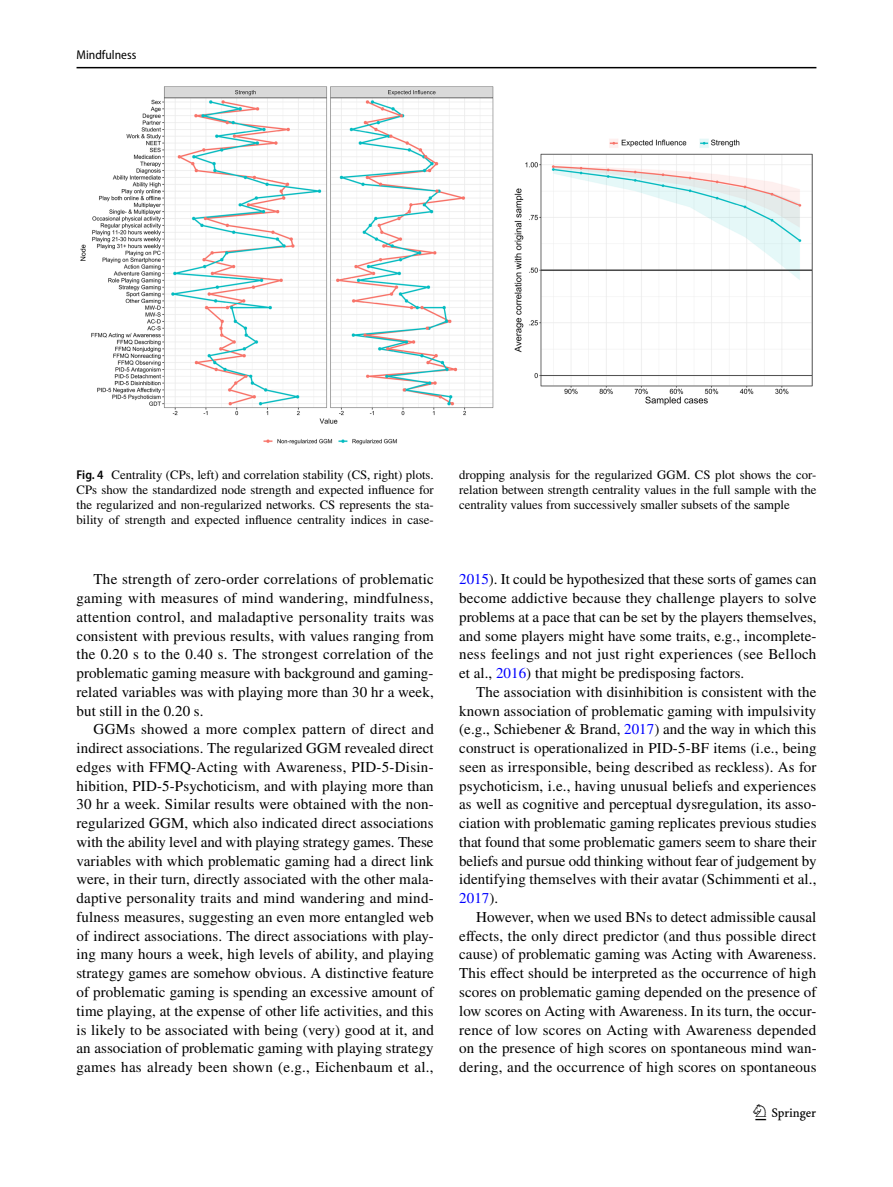
<style>
.page{position:relative;width:893px;height:1187px;background:#fff}
.page>*{position:absolute;margin:0;border:0;box-sizing:border-box;transform-origin:0 0}
.t1{font:22.5px "Springnew Regular 3";color:#000}
.t2{font:15px/18.8px "STIX";letter-spacing:.005em;color:#000;text-align:justify}
.t3{font:12.75px/15px "STIX";color:#000;text-align:justify}
.t4{font:semi-condensed 12.75px "Myriad Pro";color:#000}
.s1{font-family:"Myriad Pro";font-weight:600;font-stretch:semi-condensed}
.s2{color:#00f}
</style>
<div class="page">
<hr style="left:77px;top:67px;width:739px;height:1px;background:#000">
<img style="left:81px;top:87px;width:731px;height:357px">
<p class="t4" style="left:77px;top:48px;width:61px">Mindfulness</p>
<p class="t3" style="left:77px;top:468px;width:359px"><span class="s1">Fig. 4</span> Centrality (CPs, left) and correlation stability (CS, right) plots.<br>CPs show the standardized node strength and expected influence for the regularized and non-regularized networks. CS represents the sta&shy;bility of strength and expected influence centrality indices in case-</p>
<p class="t3" style="left:459px;top:468px;width:359px">dropping analysis for the regularized GGM. CS plot shows the cor&shy;relation between strength centrality values in the full sample with the centrality values from successively smaller subsets of the sample</p>
<p class="t2" style="left:77px;top:571px;width:359px;text-indent:17px">The strength of zero-order correlations of problematic gaming with measures of mind wandering, mindfulness, attention control, and maladaptive personality traits was consistent with previous results, with values ranging from the 0.20 s to the 0.40 s. The strongest correlation of the problematic gaming measure with background and gaming&shy;related variables was with playing more than 30 hr a week, but still in the 0.20 s.</p>
<p class="t2" style="left:77px;top:721px;width:359px;text-indent:17px">GGMs showed a more complex pattern of direct and indirect associations. The regularized GGM revealed direct edges with FFMQ-Acting with Awareness, PID-5-Disin&shy;hibition, PID-5-Psychoticism, and with playing more than 30 hr a week. Similar results were obtained with the non&shy;regularized GGM, which also indicated direct associations with the ability level and with playing strategy games. These variables with which problematic gaming had a direct link were, in their turn, directly associated with the other mala&shy;daptive personality traits and mind wandering and mind&shy;fulness measures, suggesting an even more entangled web of indirect associations. The direct associations with play&shy;ing many hours a week, high levels of ability, and playing strategy games are somehow obvious. A distinctive feature of problematic gaming is spending an excessive amount of time playing, at the expense of other life activities, and this is likely to be associated with being (very) good at it, and an association of problematic gaming with playing strategy games has already been shown (e.g., Eichenbaum et al.,</p>
<p class="t2" style="left:459px;top:571px;width:359px"><span class="s2">2015</span>). It could be hypothesized that these sorts of games can become addictive because they challenge players to solve problems at a pace that can be set by the players themselves, and some players might have some traits, e.g., incomplete&shy;ness feelings and not just right experiences (see Belloch et al., <span class="s2">2016</span>) that might be predisposing factors.</p>
<p class="t2" style="left:459px;top:683px;width:359px;text-indent:17px">The association with disinhibition is consistent with the known association of problematic gaming with impulsivity (e.g., Schiebener &amp; Brand, <span class="s2">2017</span>) and the way in which this construct is operationalized in PID-5-BF items (i.e., being seen as irresponsible, being described as reckless). As for psychoticism, i.e., having unusual beliefs and experiences as well as cognitive and perceptual dysregulation, its asso&shy;ciation with problematic gaming replicates previous studies that found that some problematic gamers seem to share their beliefs and pursue odd thinking without fear of judgement by identifying themselves with their avatar (Schimmenti et al., <span class="s2">2017</span>).</p>
<p class="t2" style="left:459px;top:908px;width:359px;text-indent:17px">However, when we used BNs to detect admissible causal effects, the only direct predictor (and thus possible direct cause) of problematic gaming was Acting with Awareness.<br>This effect should be interpreted as the occurrence of high scores on problematic gaming depended on the presence of low scores on Acting with Awareness. In its turn, the occur&shy;rence of low scores on Acting with Awareness depended on the presence of high scores on spontaneous mind wan&shy;dering, and the occurrence of high scores on spontaneous</p>
<h1 class="t1" style="left:755px;top:1104px;width:62px">1 3</h1>
</div>
